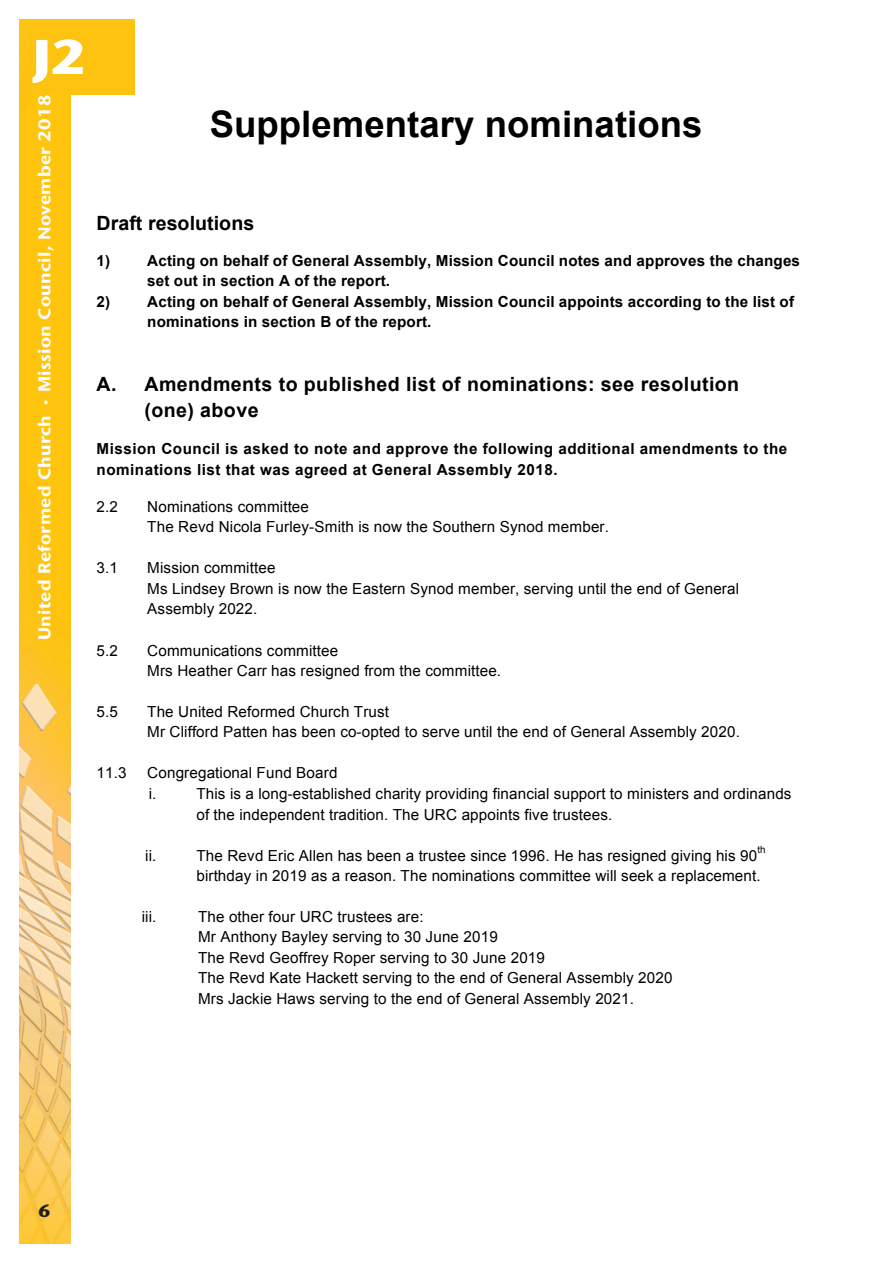
<style>
.page{position:relative;width:893px;height:1263px;background:#fff}
.page>*{position:absolute;margin:0;border:0;box-sizing:border-box;transform-origin:0 0}
.main_side_head_copy{font:800 48.6px "Stone Sans IIITC Std";color:#fff;scale:1.11 1}
.t1{font:700 36.6px "Arial";color:#000}
.t2{font:700 19.65px/26.1px "Arial";letter-spacing:.02em;color:#000}
.t3{font:800 18px "Stone Sans IIITC Std";color:#231f20}
.t4{font:700 17.1px "Stone Sans IIITC Std";letter-spacing:.02em;color:#fff;scale:1.05 1}
.t5{font:15.15px/20.4px "Arial";letter-spacing:.01em;color:#000}
.t6{font:700 15.15px/20.2px "Arial";letter-spacing:.01em;color:#000}
.t7{font:700 15.15px/20.7px "Arial";letter-spacing:.035em;color:#000}
.t8{font:9.75px "Arial";color:#000}
.s1{font-family:"Myriad Pro";font-weight:400}
</style>
<div class="page">
<img style="left:19px;top:19px;width:51px;height:1225px">
<div style="left:32px;top:19px;width:102px;height:76px;background:#fec210"></div>
<p class="main_side_head_copy" style="left:32px;top:25px;width:50px">J2</p>
<p class="t4" style="left:34px;top:640px;width:521px;rotate:-90deg">United Reformed Church <span class="s1">•</span> Mission Council, November 2018</p>
<p class="t1" style="left:210px;top:100px;width:494px">Supplementary nominations</p>
<p class="t2" style="left:97px;top:210px;width:159px">Draft resolutions</p>
<p class="t6" style="left:97px;top:251px;width:15px">1)</p>
<p class="t6" style="left:147px;top:251px;width:654px">Acting on behalf of General Assembly, Mission Council notes and approves the changes set out in section A of the report.</p>
<p class="t6" style="left:97px;top:292px;width:15px">2)</p>
<p class="t6" style="left:147px;top:292px;width:648px;line-height:20.7px">Acting on behalf of General Assembly, Mission Council appoints according to the list of nominations in section B of the report.</p>
<p class="t2" style="left:144px;top:372px;width:596px;text-indent:-48px">A. Amendments to published list of nominations: see resolution (one) above</p>
<p class="t7" style="left:97px;top:439px;width:692px">Mission Council is asked to note and approve the following additional amendments to the nominations list that was agreed at General Assembly 2018.</p>
<p class="t5" style="left:97px;top:496px;width:23px">2.2</p>
<p class="t5" style="left:147px;top:496px;width:463px">Nominations committee<br>The Revd Nicola Furley-Smith is now the Southern Synod member.</p>
<p class="t5" style="left:97px;top:558px;width:23px">3.1</p>
<p class="t5" style="left:147px;top:558px;width:593px">Mission committee<br>Ms Lindsey Brown is now the Eastern Synod member, serving until the end of General<br>Assembly 2022.</p>
<p class="t5" style="left:96px;top:640px;width:23px">5.2</p>
<p class="t5" style="left:147px;top:640px;width:355px">Communications committee<br>Mrs Heather Carr has resigned from the committee.</p>
<p class="t5" style="left:96px;top:702px;width:23px">5.5</p>
<p class="t5" style="left:147px;top:702px;width:594px">The United Reformed Church Trust<br>Mr Clifford Patten has been co-opted to serve until the end of General Assembly 2020.</p>
<p class="t5" style="left:96px;top:763px;width:31px">11.3</p>
<p class="t5" style="left:147px;top:763px;width:192px">Congregational Fund Board i.</p>
<p class="t5" style="left:196px;top:783px;width:597px">This is a long-established charity providing financial support to ministers and ordinands of the independent tradition. The URC appoints five trustees.</p>
<p class="t5" style="left:145px;top:845px;width:13px">ii.</p>
<p class="t5" style="left:196px;top:845px;width:562px">The Revd Eric Allen has been a trustee since 1996. He has resigned giving his 90</p>
<p class="t8" style="left:757px;top:844px;width:10px">th</p>
<p class="t5" style="left:196px;top:865px;width:566px">birthday in 2019 as a reason. The nominations committee will seek a replacement.</p>
<p class="t5" style="left:142px;top:907px;width:16px">iii.</p>
<p class="t5" style="left:198px;top:907px;width:476px">The other four URC trustees are:<br>Mr Anthony Bayley serving to 30 June 2019<br>The Revd Geoffrey Roper serving to 30 June 2019<br>The Revd Kate Hackett serving to the end of General Assembly 2020<br>Mrs Jackie Haws serving to the end of General Assembly 2021.</p>
<p class="t3" style="left:39px;top:1199px;width:14px">6</p>
</div>
